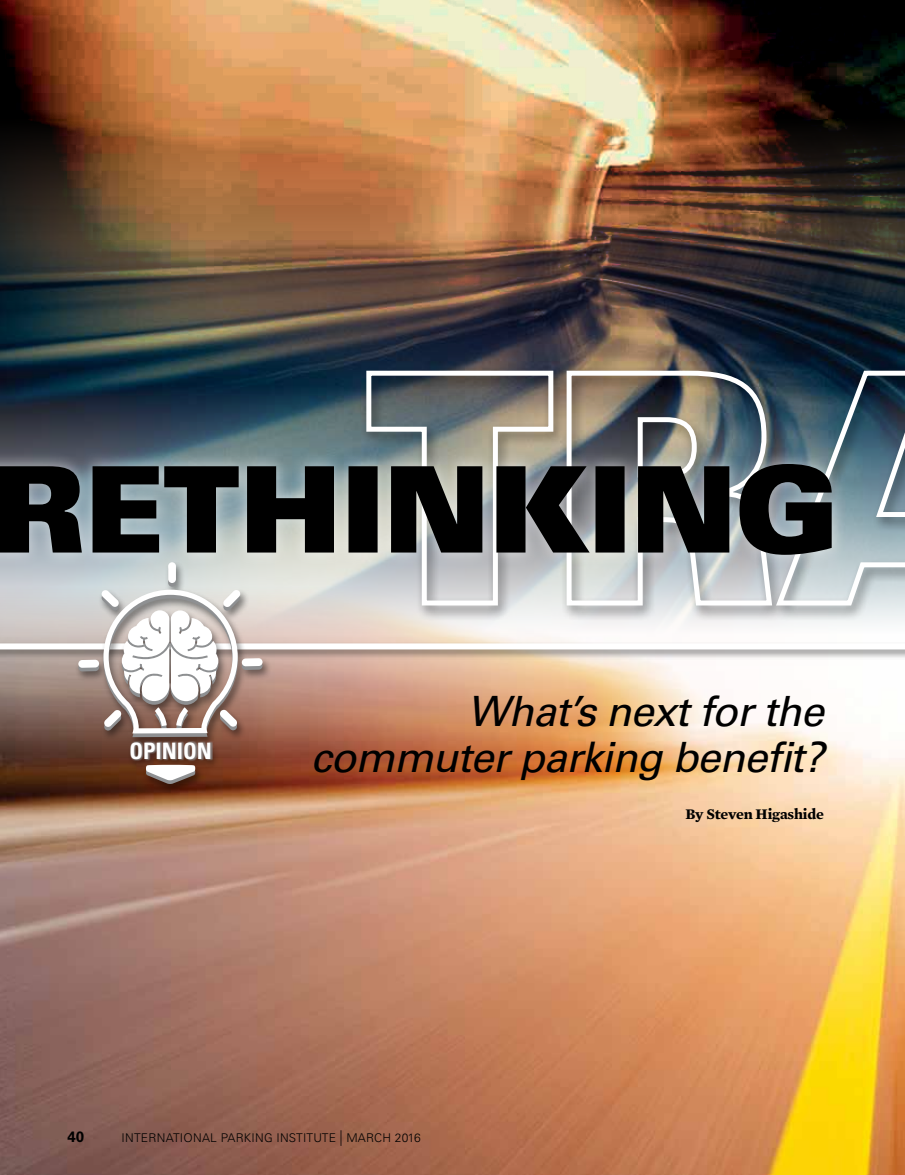
<style>
.page{position:relative;width:905px;height:1175px;background:#fff}
.page>*{position:absolute;margin:0;border:0;box-sizing:border-box;transform-origin:0 0}
.t1{font:italic 41.7px/46.3px "Univers LT Std";letter-spacing:-.02em;color:#000;text-align:right}
.t2{font:700 condensed 22.65px "Univers LT Std";color:#fff}
.t3{font:700 15px "Mercury Text G1";letter-spacing:-.01em;color:#000}
.t4{font:700 15px "Univers LT Std";color:#000}
.t5{font:300 12px "Univers LT Std";letter-spacing:.02em;color:#000}
.s1{font-size:15.6px}
</style>
<div class="page">
<img style="left:0;top:587px;width:904px;height:587px">
<div style="left:0;top:641px;width:904px;height:19px;background:#000;opacity:.45"></div>
<div style="left:0;top:643px;width:904px;height:6px;background:#fff"></div>
<div style="left:75px;top:560px;width:197px;height:235px;background:#000;opacity:.45"></div>
<div style="left:168px;top:566px;width:8px;height:20px;background:#8e9092;border-radius:4px"></div>
<div style="left:78px;top:663px;width:21px;height:8px;background:#8e9092;border-radius:4px"></div>
<svg style="left:242px;top:662px;width:20px;height:8px"></svg>
<svg style="left:146px;top:764px;width:49px;height:20px"></svg>
<div style="left:168px;top:562px;width:8px;height:21px;background:#fff;border-radius:4px"></div>
<div style="left:78px;top:659px;width:21px;height:9px;background:#fff;border-radius:4px"></div>
<div style="left:242px;top:658px;width:20px;height:8px;background:#fff;border-radius:4px"></div>
<svg style="left:101px;top:589px;width:140px;height:148px"></svg>
<div style="left:130px;top:741px;width:83px;height:20px;background:#8e9092;opacity:.75"></div>
<img style="left:0;top:0;width:904px;height:449px">
<div style="left:360px;top:360px;width:544px;height:267px;background:#000;opacity:.5"></div>
<img style="left:364px;top:362px;width:540px;height:252px">
<div style="left:0;top:449px;width:847px;height:121px;background:#fff;opacity:.5"></div>
<svg style="left:0;top:464px;width:831px;height:91px;background:#404344"></svg>
<p class="t2" style="left:129px;top:737px;width:84px">OPINION</p>
<p class="t1" style="left:311px;top:688px;width:514px">What’s next for the commuter parking benefit?</p>
<p class="t3" style="left:685px;top:802px;width:140px">By Steven Higashide</p>
<p class="t4" style="left:68px;top:1127px;width:18px">40</p>
<p class="t5" style="left:122px;top:1130px;width:301px">INTERNATIONAL PARKING INSTITUTE <span class="s1">|</span> MARCH 2016</p>
</div>
